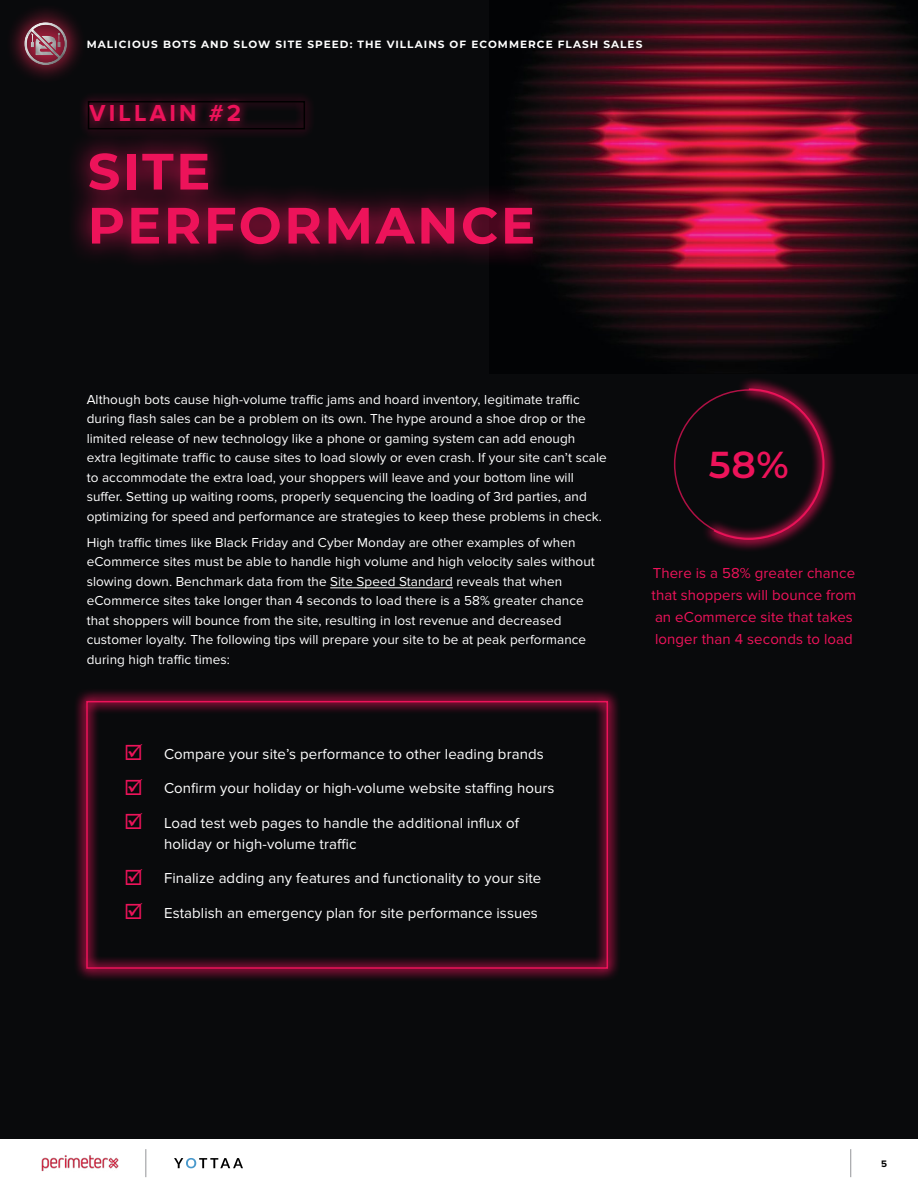
<style>
.page{position:relative;width:918px;height:1188px;background:#fff}
.page>*{position:absolute;margin:0;border:0;box-sizing:border-box;transform-origin:0 0}
.t1{font:700 51px/54px "Montserrat";letter-spacing:.05em;color:#ed135a}
.t2{font:600 37.5px "Montserrat";color:#ed135a}
.t3{font:700 24px "Proxima Nova";letter-spacing:.13em;color:#ed135a}
.t4{font:15px/21px "Proxima Nova";letter-spacing:.005em;color:#fff}
.t5{font:15px/22px "Proxima Nova";letter-spacing:.005em;color:#ed135a}
.t6{font:13.5px/19.5px "Proxima Nova";letter-spacing:.005em;color:#fff}
.t7{font:700 10.5px "Montserrat";letter-spacing:.1em;color:#fff}
.t8{font:700 9.75px "Proxima Nova";color:#000}
.s1{color:#ed135a}
</style>
<div class="page">
<svg style="left:174px;top:1158px;width:69px;height:10px"></svg>
<svg style="left:146px;top:1149px;width:1px;height:28px"></svg>
<svg style="left:850px;top:1149px;width:1px;height:28px"></svg>
<hr style="left:0;top:1138px;width:918px;height:1px;background:#939598">
<img style="left:41px;top:1155px;width:78px;height:17px">
<div style="left:0;top:0;width:918px;height:1138px;background:#090a0c"></div>
<img style="left:520px;top:0;width:398px;height:359px">
<div style="left:78px;top:91px;width:237px;height:48px;background:#ed135a;opacity:.75"></div>
<div style="left:88px;top:101px;width:217px;height:28px;border:2px solid #000"></div>
<svg style="left:74px;top:128px;width:483px;height:140px"></svg>
<hr style="left:330px;top:588px;width:123px;height:1px;background:#fff">
<div style="left:5px;top:3px;width:82px;height:82px;background:#e22751;opacity:.75"></div>
<div style="left:15px;top:18px;width:61px;height:48px;background:#000;opacity:.38"></div>
<svg style="left:76px;top:691px;width:543px;height:288px"></svg>
<div style="left:86px;top:701px;width:522px;height:268px;border:2px solid #ed135a"></div>
<svg style="left:702px;top:379px;width:133px;height:171px"></svg>
<svg style="left:712px;top:388px;width:113px;height:153px"></svg>
<p class="t7" style="left:87px;top:36px;width:557px">MALICIOUS BOTS AND SLOW SITE SPEED: THE VILLAINS OF ECOMMERCE FLASH SALES</p>
<h3 class="t3" style="left:89px;top:100px;width:154px">VILLAIN #2</h3>
<h1 class="t1" style="left:88px;top:142px;width:449px">SITE<br>PERFORMANCE</h1>
<p class="t6" style="left:87px;top:390px;width:522px">Although bots cause high-volume traffic jams and hoard inventory, legitimate traffic during flash sales can be a problem on its own. The hype around a shoe drop or the limited release of new technology like a phone or gaming system can add enough extra legitimate traffic to cause sites to load slowly or even crash. If your site can’t scale to accommodate the extra load, your shoppers will leave and your bottom line will suffer. Setting up waiting rooms, properly sequencing the loading of 3rd parties, and optimizing for speed and performance are strategies to keep these problems in check.</p>
<p class="t6" style="left:87px;top:533px;width:510px">High traffic times like Black Friday and Cyber Monday are other examples of when eCommerce sites must be able to handle high volume and high velocity sales without slowing down. Benchmark data from the Site Speed Standard reveals that when eCommerce sites take longer than 4 seconds to load there is a 58% greater chance that shoppers will bounce from the site, resulting in lost revenue and decreased customer loyalty. The following tips will prepare your site to be at peak performance during high traffic times:</p>
<p class="t4" style="left:124px;top:743px;width:421px"><span class="s1">☑</span> Compare your site’s performance to other leading brands</p>
<p class="t4" style="left:124px;top:778px;width:432px"><span class="s1">☑</span> Confirm your holiday or high-volume website staffing hours</p>
<p class="t4" style="left:164px;top:812px;width:357px;text-indent:-40px"><span class="s1">☑</span> Load test web pages to handle the additional influx of holiday or high-volume traffic</p>
<p class="t4" style="left:124px;top:868px;width:419px"><span class="s1">☑</span> Finalize adding any features and functionality to your site</p>
<p class="t4" style="left:124px;top:902px;width:415px"><span class="s1">☑</span> Establish an emergency plan for site performance issues</p>
<h2 class="t2" style="left:709px;top:438px;width:82px">58%</h2>
<p class="t5" style="left:652px;top:562px;width:206px">There is a 58% greater chance that shoppers will bounce from an eCommerce site that takes longer than 4 seconds to load</p>
<p class="t8" style="left:881px;top:1158px;width:7px">5</p>
</div>
